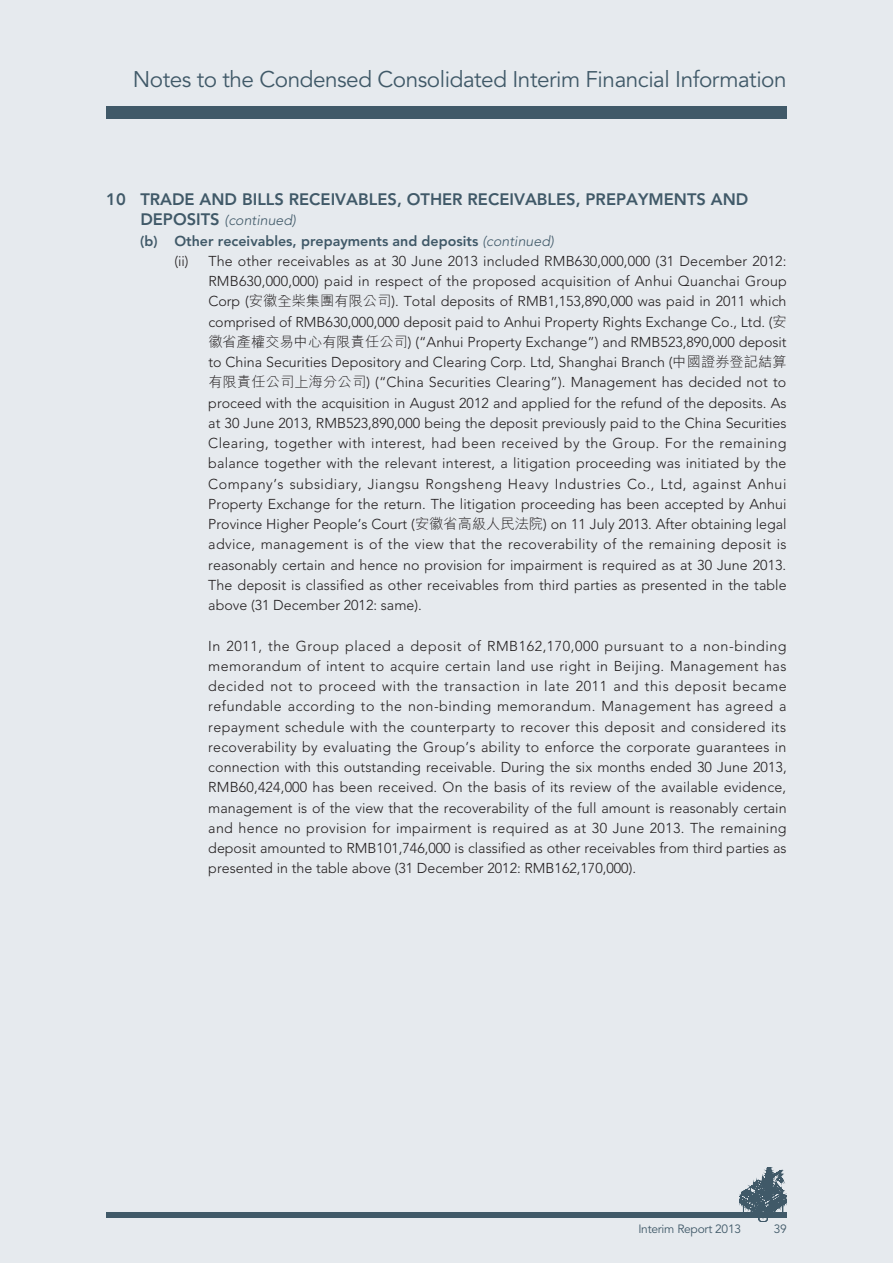
<style>
.page{position:relative;width:893px;height:1263px;background:#e6eaee}
.page>*{position:absolute;margin:0;border:0;box-sizing:border-box;transform-origin:0 0}
.t1{font:22.5px "Avenir LT Std";letter-spacing:-.02em;color:#405968}
.t2{font:800 16.5px "Avenir LT Std";color:#405968}
.t3{font:300 14.25px/20.2px "Avenir LT Std";letter-spacing:.005em;color:#231f20;text-align:justify}
.t4{font:300 14.25px "Avenir LT Std";letter-spacing:.025em;color:#231f20}
.t5{font:300 14.25px "Avenir LT Std";letter-spacing:.03em;color:#231f20}
.t6{font:300 14.25px "Avenir LT Std";letter-spacing:.04em;color:#231f20}
.t7{font:800 14.25px "Avenir LT Std";color:#405968}
.t8{font:italic 300 14.25px "Avenir LT Std";color:#405968}
.t9{font:12px "Avenir LT Std";letter-spacing:-.02em;color:#405968}
.s1{font-weight:800;font-style:normal;font-size:16.5px}
.s2{font-weight:300;font-style:italic}
.s3{font-family:"M Hei HK"}
</style>
<div class="page">
<div style="left:106px;top:106px;width:680px;height:13px;background:#405968"></div>
<div style="left:107px;top:1212px;width:680px;height:5px;background:#405968"></div>
<svg style="left:740px;top:1167px;width:47px;height:55px"></svg>
<h1 class="t1" style="left:133px;top:66px;width:655px">Notes to the Condensed Consolidated Interim Financial Information</h1>
<p class="t2" style="left:106px;top:190px;width:641px">10 TRADE AND BILLS RECEIVABLES, OTHER RECEIVABLES, PREPAYM ENTS AND</p>
<p class="t8" style="left:140px;top:212px;width:157px"><span class="s1">DEPOSITS</span> (continued)</p>
<p class="t7" style="left:140px;top:232px;width:415px">(B) OTHER RECEIVABLES, PREPAYMENTS AND DEPOSITS <span class="s2">(continued)</span></p>
<p class="t3" style="left:174px;top:251px;width:614px">(ii) The other receivables as at 30 June 2013 included RMB630,000,000 (31 December 2012:</p>
<p class="t3" style="left:208px;top:271px;width:580px">RMB630,000,000) paid in respect of the proposed acquisition of Anhui Quanchai Group</p>
<p class="t3" style="left:208px;top:291px;width:580px">Corp (<span class="s3">安徽全柴集團有限公司</span>). Total deposits of RMB1,153,890,000 was paid in 2011 which</p>
<p class="t3" style="left:208px;top:312px;width:580px">comprised of RMB630,000,000 deposit paid to Anhui Property Rights Exchange Co., Ltd. (<span class="s3">安</span></p>
<p class="t3" style="left:208px;top:332px;width:580px"><span class="s3">徽省產權交易中心有限責任公司</span>) (“Anhui Property Exchange”) and RMB523,890,000 deposit</p>
<p class="t3" style="left:208px;top:352px;width:580px">to China Securities Depository and Clearing Corp. Ltd, Shanghai Branch (<span class="s3">中國證券登記結算</span></p>
<p class="t3" style="left:208px;top:372px;width:579px"><span class="s3">有限責任公司上海分公司</span>) (“China Securities Clearing”). Management has decided not to</p>
<p class="t3" style="left:208px;top:393px;width:580px">proceed with the acquisition in August 2012 and applied for the refund of the deposits. As</p>
<p class="t3" style="left:208px;top:413px;width:580px">at 30 June 2013, RMB523,890,000 being the deposit previously paid to the China Securities</p>
<p class="t5" style="left:208px;top:435px;width:580px">Clearing, together with interest, had been received by the Group. For the remaining</p>
<p class="t3" style="left:208px;top:453px;width:580px">balance together with the relevant interest, a litigation proceeding was initiated by the</p>
<p class="t6" style="left:208px;top:475px;width:580px">Company’s subsidiary, Jiangsu Rongsheng Heavy Industries Co., Ltd, against Anhui</p>
<p class="t3" style="left:208px;top:494px;width:580px">Property Exchange for the return. The litigation proceeding has been accepted by Anhui</p>
<p class="t3" style="left:208px;top:514px;width:580px">Province Higher People’s Court (<span class="s3">安徽省高級人民法院</span>) on 11 July 2013. After obtaining legal</p>
<p class="t4" style="left:208px;top:536px;width:580px">advice, management is of the view that the recoverability of the remaining deposit is</p>
<p class="t3" style="left:208px;top:555px;width:579px">reasonably certain and hence no provision for impairment is required as at 30 June 2013.</p>
<p class="t3" style="left:208px;top:575px;width:580px">The deposit is classified as other receivables from third parties as presented in the table</p>
<p class="t3" style="left:208px;top:595px;width:215px">above (31 December 2012: same).</p>
<p class="t3" style="left:208px;top:636px;width:580px">In 2011, the Group placed a deposit of RMB162,170,000 pursuant to a non-binding memorandum of intent to acquire certain land use right in Beijing. Management has decided not to proceed with the transaction in late 2011 and this deposit became refundable according to the non-binding memorandum. Management has agreed a repayment schedule with the counterparty to recover this deposit and considered its recoverability by evaluating the Group’s ability to enforce the corporate guarantees in connection with this outstanding receivable. During the six months ended 30 June 2013, RMB60,424,000 has been received. On the basis of its review of the available evidence, management is of the view that the recoverability of the full amount is reasonably certain and hence no provision for impairment is required as at 30 June 2013. The remaining deposit amounted to RMB101,746,000 is classified as other receivables from third parties as presented in the table above (31 December 2012: RMB162,170,000).</p>
<p class="t9" style="left:638px;top:1222px;width:104px">Interim Report 2013</p>
<p class="t9" style="left:774px;top:1222px;width:15px">39</p>
</div>
